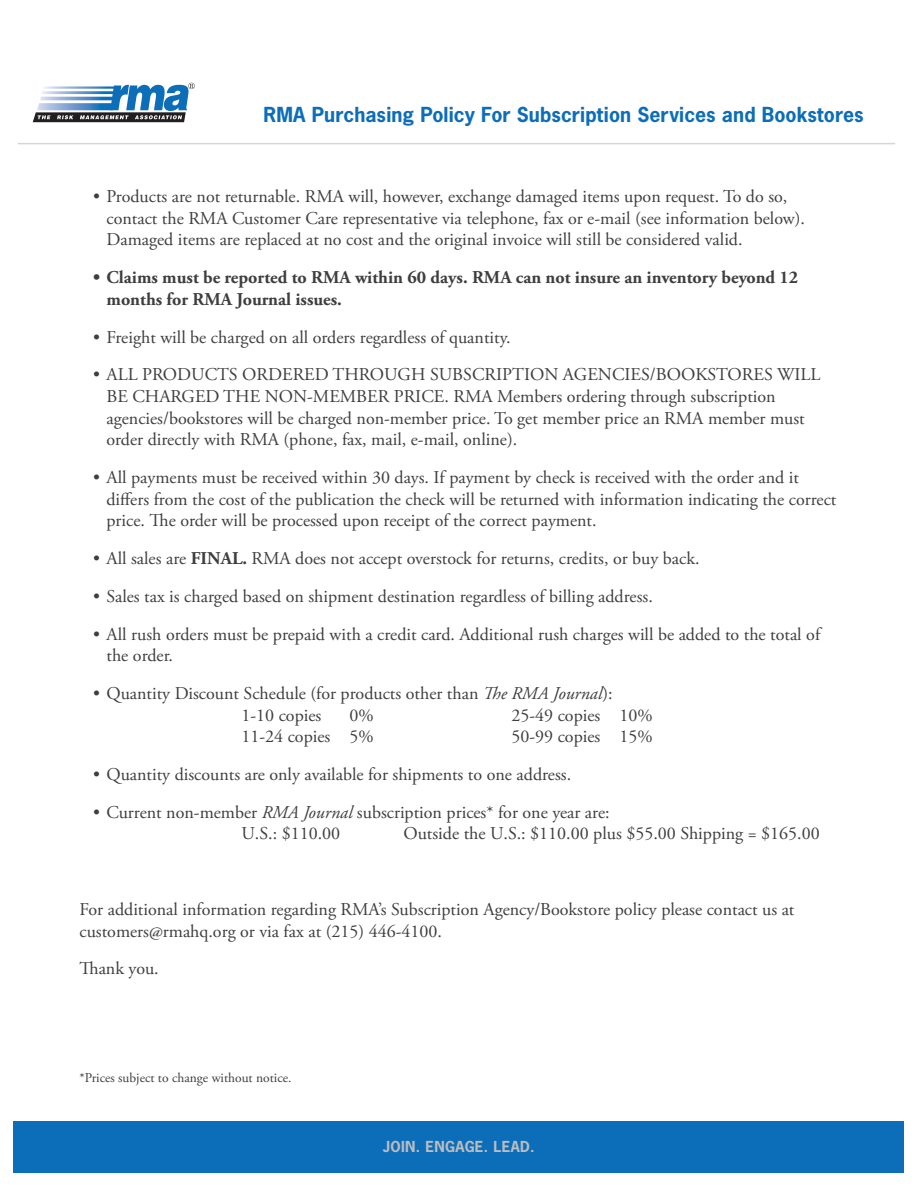
<style>
.page{position:relative;width:918px;height:1188px;background:#fff}
.page>*{position:absolute;margin:0;border:0;box-sizing:border-box;transform-origin:0 0}
.t1{font:700 19.5px "News Gothic Std";letter-spacing:.005em;color:#0c6eb8}
.Body_Bullets{font:18px/21.6px "Adobe Garamond Pro";color:#3e3e3f}
.t2{font:700 18px/21.6px "Adobe Garamond Pro";color:#3e3e3f}
.t3{font:700 14.25px "News Gothic Std";letter-spacing:.025em;color:#bcbdc0}
.Body_Bullets-2{font:13.5px "Adobe Garamond Pro";color:#3e3e3f}
.s1{font-weight:700}
.s2{font-style:italic}
</style>
<div class="page">
<svg style="left:33px;top:83px;width:162px;height:39px"></svg>
<div style="left:14px;top:1122px;width:890px;height:51px;background:#0c6eb8"></div>
<hr style="left:18px;top:143px;width:877px;height:1px;background:#d5d6d8">
<p class="t1" style="left:264px;top:102px;width:602px">RMA Purchasing Policy For Subscription Services and Bookstores</p>
<p class="Body_Bullets" style="left:106px;top:186px;width:700px;text-indent:-14px">• Products are not returnable. RMA will, however, exchange damaged items upon request. To do so, contact the RMA Customer Care representative via telephone, fax or e-mail (see information below).<br>Damaged items are replaced at no cost and the original invoice will still be considered valid.</p>
<p class="t2" style="left:106px;top:267px;width:693px;text-indent:-14px">• Claims must be reported to RMA within 60 days. RMA can not insure an inventory beyond 12 months for RMA Journal issues.</p>
<p class="Body_Bullets" style="left:93px;top:327px;width:419px">• Freight will be charged on all orders regardless of quantity.</p>
<p class="Body_Bullets" style="left:106px;top:365px;width:715px;text-indent:-14px">• ALL PRODUCTS ORDERED THROUGH SUBSCRIPTION AGENCIES/BOOKSTORES WILL BE CHARGED THE NON-MEMBER PRICE. RMA Members ordering through subscription agencies/bookstores will be charged non-member price. To get member price an RMA member must order directly with RMA (phone, fax, mail, e-mail, online).</p>
<p class="Body_Bullets" style="left:106px;top:467px;width:731px;text-indent:-14px">• All payments must be received within 30 days. If payment by check is received with the order and it differs from the cost of the publication the check will be returned with information indicating the correct price. The order will be processed upon receipt of the correct payment.</p>
<p class="Body_Bullets" style="left:93px;top:548px;width:608px">• All sales are <span class="s1">FINAL.</span> RMA does not accept overstock for returns, credits, or buy back.</p>
<p class="Body_Bullets" style="left:93px;top:586px;width:561px">• Sales tax is charged based on shipment destination regardless of billing address.</p>
<p class="Body_Bullets" style="left:106px;top:624px;width:715px;text-indent:-14px">• All rush orders must be prepaid with a credit card. Additional rush charges will be added to the total of the order.</p>
<p class="Body_Bullets" style="left:242px;top:683px;width:373px;text-indent:-148px">• Quantity Discount Schedule (for products other than <span class="s2">The RMA Journal</span>):<br>1-10 copies</p>
<p class="Body_Bullets" style="left:350px;top:705px;width:26px">0%</p>
<p class="Body_Bullets" style="left:512px;top:705px;width:143px">25-49 copies 10%</p>
<p class="Body_Bullets" style="left:242px;top:726px;width:134px">11-24 copies 5%</p>
<p class="Body_Bullets" style="left:512px;top:726px;width:143px">50-99 copies 15%</p>
<p class="Body_Bullets" style="left:93px;top:764px;width:480px">• Quantity discounts are only available for shipments to one address.</p>
<p class="Body_Bullets" style="left:242px;top:802px;width:370px;text-indent:-148px">• Current non-member <span class="s2">RMA Journal</span> subscription prices* for one year are:<br>U.S.: $110.00</p>
<p class="Body_Bullets" style="left:404px;top:824px;width:418px">Outside the U.S.: $110.00 plus $55.00 Shipping = $165.00</p>
<p class="Body_Bullets" style="left:80px;top:899px;width:717px">For additional information regarding RMA’s Subscription Agency/Bookstore policy please contact us at customers@rmahq.org or via fax at (215) 446-4100.</p>
<p class="Body_Bullets" style="left:80px;top:959px;width:81px">Thank you.</p>
<p class="Body_Bullets-2" style="left:80px;top:1070px;width:214px">*Prices subject to change without notice.</p>
<p class="t3" style="left:383px;top:1137px;width:153px">JOIN. ENGAGE. LEAD.</p>
</div>
